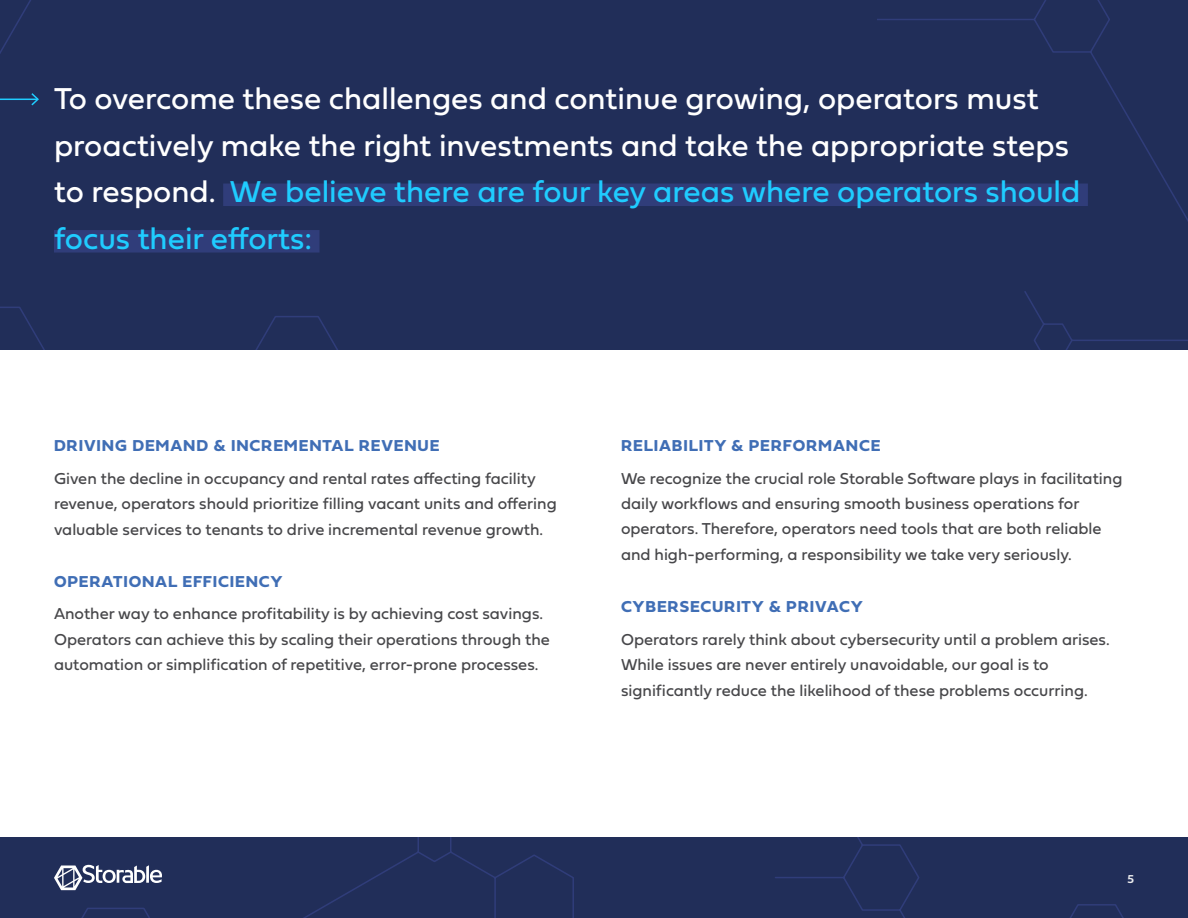
<style>
.page{position:relative;width:1188px;height:918px;background:#fff}
.page>*{position:absolute;margin:0;border:0;box-sizing:border-box;transform-origin:0 0}
.t1{font:31.5px/46.5px "Fieldwork Geo Regular";color:#fff}
.t2{font:16.5px/25.5px "Fieldwork Geo Regular";color:#47474a}
.t3{font:16.5px "Fieldwork Geo Bold";letter-spacing:.05em;color:#406eb5}
.t4{font:12px "Fieldwork Geo Demibold";color:#ebebed}
.s1{color:#1fccff}
</style>
<div class="page">
<div style="left:0;top:837px;width:1188px;height:81px;background:#212e59"></div>
<svg style="left:54px;top:865px;width:108px;height:25px"></svg>
<div style="left:0;top:0;width:1188px;height:350px;background:#212e59"></div>
<svg style="left:878px;top:0;width:310px;height:350px"></svg>
<svg style="left:0;top:0;width:418px;height:350px"></svg>
<div style="left:223px;top:184px;width:865px;height:22px;background:#303d7a"></div>
<div style="left:54px;top:230px;width:266px;height:23px;background:#303d7a"></div>
<hr style="left:0;top:99px;width:38px;height:1px;background:#1fccff">
<svg style="left:30px;top:92px;width:10px;height:15px"></svg>
<h1 class="t1" style="left:54px;top:74px;width:1028px">To overcome these challenges and continue growing, operators must proactively make the right investments and take the appropriate steps to respond. <span class="s1">We believe there are four key areas where operators should focus their efforts:</span></h1>
<p class="t3" style="left:54px;top:433px;width:387px">DRIVING DEMAND &amp; INCREMENTAL REVENUE</p>
<p class="t2" style="left:54px;top:465px;width:504px">Given the decline in occupancy and rental rates affecting facility revenue, operators should prioritize filling vacant units and offering valuable services to tenants to drive incremental revenue growth.</p>
<p class="t3" style="left:54px;top:569px;width:230px">OPERATIONAL EFFICIENCY</p>
<p class="t2" style="left:54px;top:600px;width:498px">Another way to enhance profitability is by achieving cost savings.<br>Operators can achieve this by scaling their operations through the automation or simplification of repetitive, error-prone processes.</p>
<p class="t3" style="left:621px;top:433px;width:261px">RELIABILITY &amp; PERFORMANCE</p>
<p class="t2" style="left:621px;top:465px;width:503px">We recognize the crucial role Storable Software plays in facilitating daily workflows and ensuring smooth business operations for operators. Therefore, operators need tools that are both reliable and high-performing, a responsibility we take very seriously.</p>
<p class="t3" style="left:621px;top:594px;width:244px">CYBERSECURITY &amp; PRIVACY</p>
<p class="t2" style="left:621px;top:626px;width:490px">Operators rarely think about cybersecurity until a problem arises.<br>While issues are never entirely unavoidable, our goal is to significantly reduce the likelihood of these problems occurring.</p>
<p class="t4" style="left:1127px;top:869px;width:8px">5</p>
</div>
